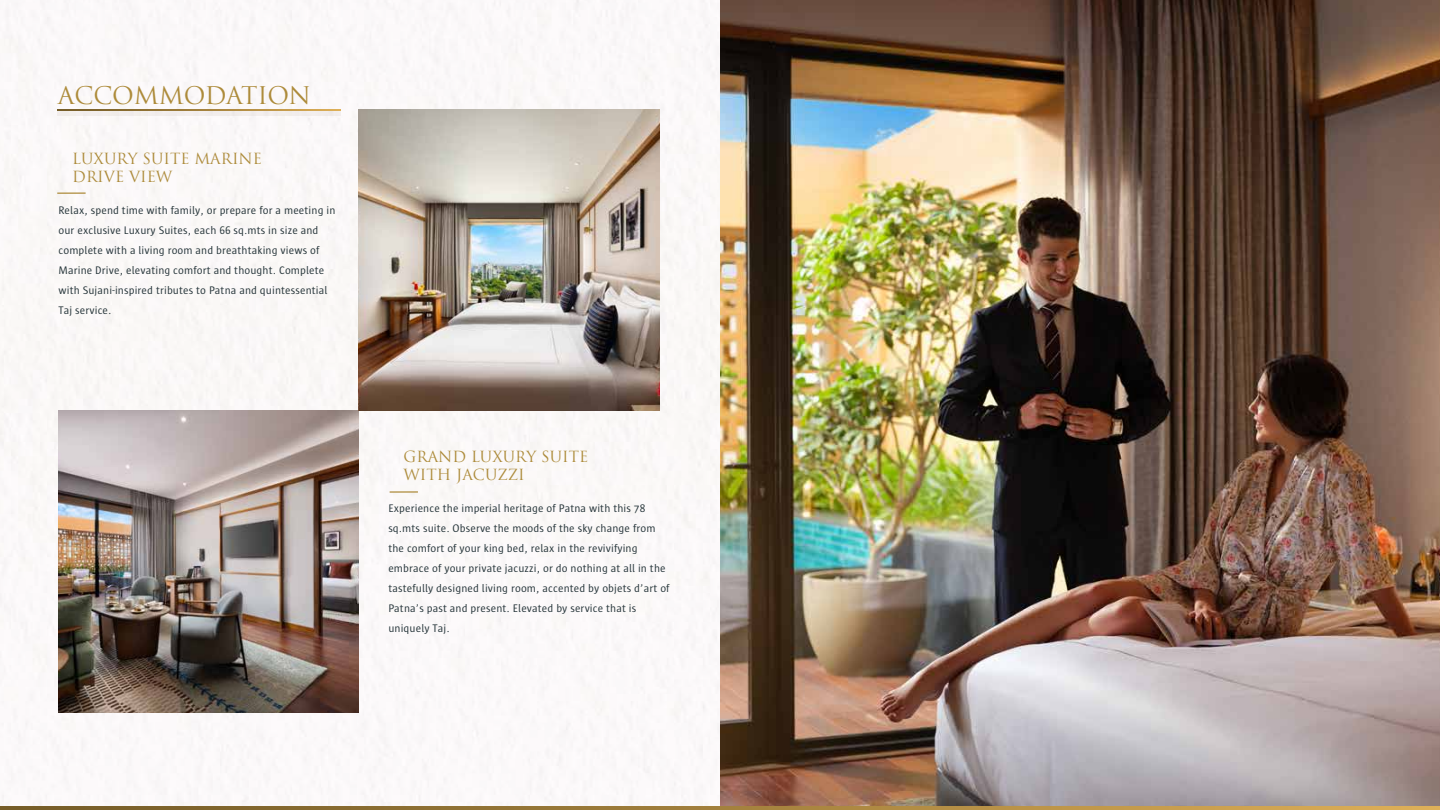
<style>
.page{position:relative;width:1440px;height:810px;background:#fff}
.page>*{position:absolute;margin:0;border:0;box-sizing:border-box;transform-origin:0 0}
.t1{font:23.75px "Trajan Pro";letter-spacing:-.01em;color:#ad8b3a}
.t2{font:15px/18px "Trajan Pro";color:#ad8b3a}
.t3{font:11.25px/20px "Sun";letter-spacing:.01em;color:#28373c}
</style>
<div class="page">
<img style="left:0;top:0;width:721px;height:807px">
<img style="left:721px;top:0;width:719px;height:807px">
<img style="left:59px;top:411px;width:300px;height:301px">
<div style="left:57px;top:111px;width:284px;height:5px;background:#f2edec"></div>
<svg style="left:57px;top:110px;width:284px;height:1px"></svg>
<svg style="left:0;top:807px;width:1440px;height:3px"></svg>
<svg style="left:57px;top:193px;width:29px;height:1px"></svg>
<img style="left:358px;top:110px;width:302px;height:301px">
<hr style="left:390px;top:491px;width:28px;height:2px;background:#ad8b3a">
<h1 class="t1" style="left:58px;top:80px;width:255px">ACCOMMODATION</h1>
<h2 class="t2" style="left:72px;top:149px;width:191px">LUXURY SUITE MARINE<br>DRIVE VIEW</h2>
<p class="t3" style="left:59px;top:200px;width:278px">Relax, spend time with family, or prepare for a meeting in our exclusive Luxury Suites, each 66 sq.mts in size and complete with a living room and breathtaking views of Marine Drive, elevating comfort and thought. Complete with Sujani-inspired tributes to Patna and quintessential Taj service.</p>
<h2 class="t2" style="left:403px;top:448px;width:186px">GRAND LUXURY SUITE<br>WITH JACUZZI</h2>
<p class="t3" style="left:388px;top:499px;width:283px">Experience the imperial heritage of Patna with this 78 sq.mts suite. Observe the moods of the sky change from the comfort of your king bed, relax in the revivifying embrace of your private jacuzzi, or do nothing at all in the tastefully designed living room, accented by objets d’art of Patna’s past and present. Elevated by service that is uniquely Taj.</p>
</div>
